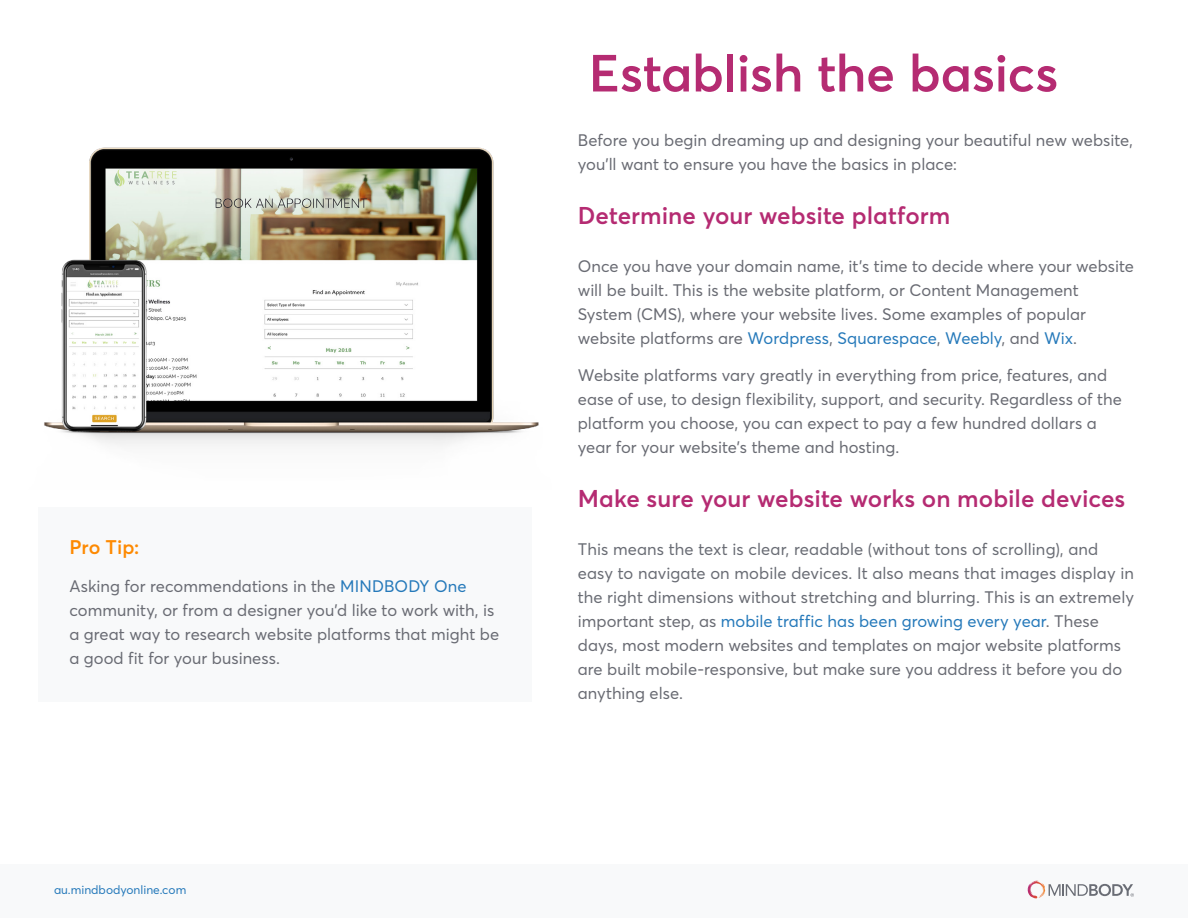
<style>
.page{position:relative;width:1188px;height:918px;background:#fff}
.page>*{position:absolute;margin:0;border:0;box-sizing:border-box;transform-origin:0 0}
.t1{font:600 51.45px "Averta";letter-spacing:-.005em;color:#b52b72}
.t2{font:600 24px "Averta";color:#b52b72}
.t3{font:600 19.5px "Averta";letter-spacing:-.005em;color:#fe8a02}
.t4{font:16.5px/24px "Averta";letter-spacing:.005em;color:#696b73}
.t5{font:12px "Averta";color:#2579ba}
.s1{color:#2579ba}
.s2{color:#696c74}
</style>
<div class="page">
<div style="left:0;top:864px;width:1188px;height:54px;background:#f8f9fa"></div>
<svg style="left:1028px;top:881px;width:11px;height:17px"></svg>
<svg style="left:1049px;top:884px;width:85px;height:13px"></svg>
<img style="left:44px;top:147px;width:495px;height:299px">
<div style="left:38px;top:508px;width:493px;height:194px;background:#f8f9fa"></div>
<p class="t3" style="left:69px;top:533px;width:72px">Pro Tip:</p>
<p class="t4" style="left:69px;top:573px;width:431px">Asking for recommendations in the <span class="s1">MINDBODY One </span>community, or from a designer you’d like to work with, is a great way to research website platforms that might be a good fit for your business.</p>
<p class="t5" style="left:54px;top:881px;width:134px">au.mindbodyonline.com</p>
<h1 class="t1" style="left:589px;top:37px;width:471px">Establish the basics</h1>
<p class="t4" style="left:578px;top:127px;width:556px">Before you begin dreaming up and designing your beautiful new website, you’ll want to ensure you have the basics in place:</p>
<h2 class="t2" style="left:578px;top:198px;width:374px">Determine your website platform</h2>
<p class="t4" style="left:578px;top:253px;width:558px">Once you have your domain name, it’s time to decide where your website will be built. This is the website platform, or Content Management System (CMS), where your website lives. Some examples of popular website platforms are <span class="s1">Wordpress</span>, <span class="s1">Squarespace</span>, <span class="s1">Weebly</span>, and <span class="s1">Wix</span>.</p>
<p class="t4" style="left:578px;top:363px;width:546px">Website platforms vary greatly in everything from price, features, and ease of use, to design flexibility, support, and security. Regardless of the platform you choose, you can expect to pay a few hundred dollars a year for your website’s theme and hosting.</p>
<h2 class="t2" style="left:578px;top:482px;width:549px">Make sure your website works on mobile devices</h2>
<p class="t4" style="left:578px;top:537px;width:558px"><span class="s2">This means the text is clear, readable (without tons of scrolling), and easy to navigate on mobile devices. It also means that images display in the right dimensions without stretching and blurring.</span> This is an extremely important step, as <span class="s1">mobile traffic has been growing every year</span>. These days, most modern websites and templates on major website platforms are built mobile-responsive, but make sure you address it before you do anything else.</p>
</div>
